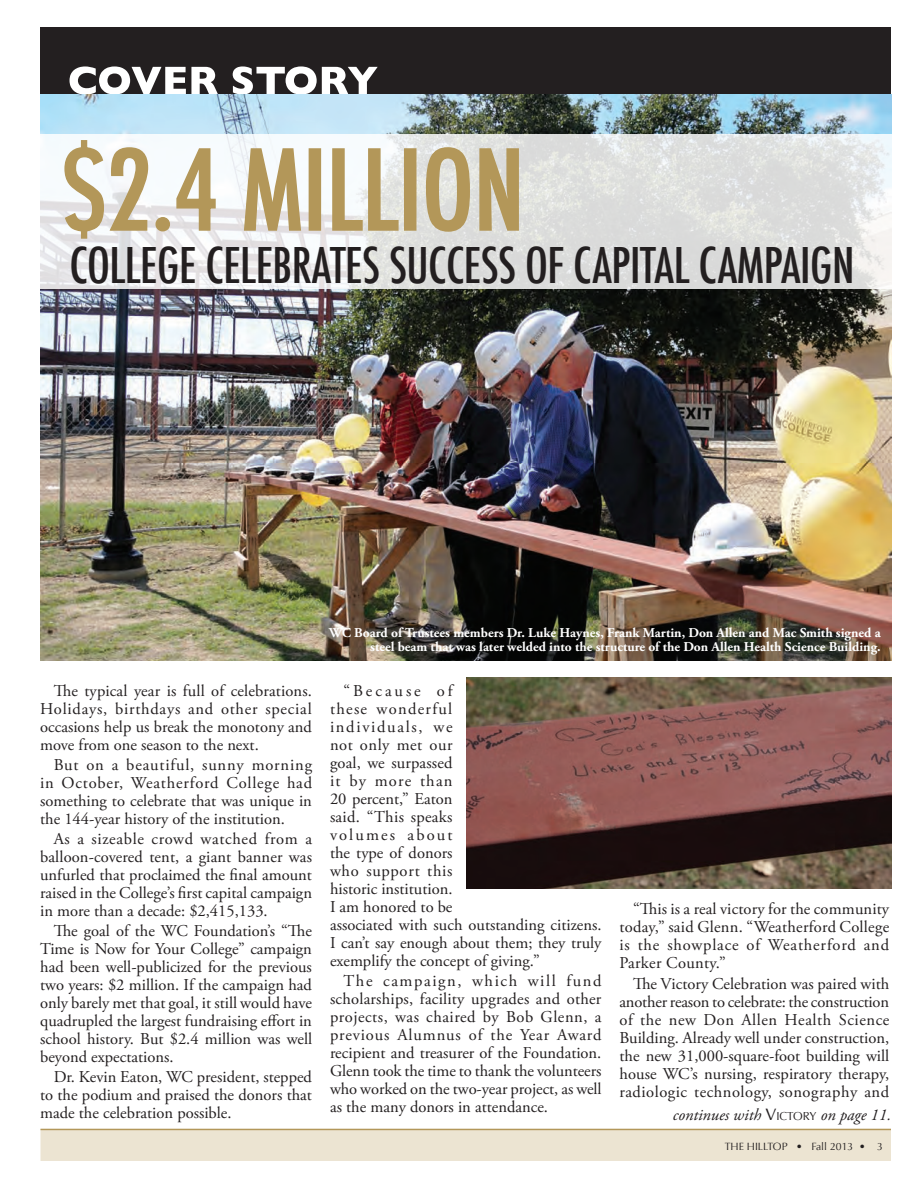
<style>
.page{position:relative;width:918px;height:1188px;background:#fff}
.page>*{position:absolute;margin:0;border:0;box-sizing:border-box;transform-origin:0 0}
.t1{font:500 condensed 48px "Futura";letter-spacing:-.01em;color:#231f20}
.t2{font:16.5px/18px "Adobe Garamond Pro";color:#231f20;text-align:justify}
.t3{font:italic 16.5px "Adobe Garamond Pro";color:#231f20}
.t4{font:700 13.5px/13.5px "Adobe Garamond Pro";color:#fff;text-align:right}
.t5{font:10.5px "Optima";color:#231f20}
.s1{font-family:"Optima";font-style:normal}
.s2{font-family:"Optima";font-style:normal;font-size:11.55px}
</style>
<div class="page">
<div style="left:40px;top:1129px;width:851px;height:32px;background:#ece4d2;border:2px solid #ece4d2"></div>
<hr style="left:40px;top:1129px;width:851px;height:1px;background:#b39759">
<div style="left:40px;top:27px;width:851px;height:68px;background:#231f20"></div>
<svg style="left:70px;top:66px;width:308px;height:29px"></svg>
<img style="left:41px;top:95px;width:850px;height:565px">
<img style="left:466px;top:677px;width:425px;height:212px">
<svg style="left:40px;top:134px;width:851px;height:155px;background:#e2e3e2"></svg>
<svg style="left:64px;top:129px;width:456px;height:114px"></svg>
<h1 class="t1" style="left:70px;top:235px;width:787px">COLLEGE CELEBRATES SUCCESS OF CAPITAL CAMPAIGN</h1>
<p class="t2" style="left:40px;top:682px;width:273px;text-indent:13px">The typical year is full of celebrations.<br>Holidays, birthdays and other special occasions help us break the monotony and move from one season to the next.</p>
<p class="t2" style="left:40px;top:756px;width:273px;text-indent:13px">But on a beautiful, sunny morning in October, Weatherford College had something to celebrate that was unique in the 144-year history of the institution.</p>
<p class="t2" style="left:40px;top:830px;width:273px;text-indent:13px">As a sizeable crowd watched from a balloon-covered tent, a giant banner was unfurled that proclaimed the final amount raised in the College’s first capital campaign in more than a decade: $2,415,133.</p>
<p class="t2" style="left:40px;top:923px;width:274px;text-indent:13px">The goal of the WC Foundation’s “The Time is Now for Your College” campaign had been well-publicized for the previous two years: $2 million. If the campaign had only barely met that goal, it still would have quadrupled the largest fundraising effort in school history. But $2.4 million was well beyond expectations.</p>
<p class="t2" style="left:40px;top:1069px;width:273px;text-indent:13px">Dr. Kevin Eaton, WC president, stepped to the podium and praised the donors that made the celebration possible.</p>
<p class="t4" style="left:329px;top:627px;width:553px">WC Board of Trustees members Dr. Luke Haynes, Frank Martin, Don Allen and Mac Smith signed a steel beam that was later welded into the structure of the Don Allen Health Science Building.</p>
<p class="t2" style="left:330px;top:682px;width:273px;text-align:left;text-indent:13px">“Because of<br>these wonderful<br>individuals, we<br>not only met our<br>goal, we surpassed<br>it by more than<br>20 percent,” Eaton<br>said. “This speaks<br>volumes about<br>the type of donors<br>who support this<br>historic institution.<br>I am honored to be<br>associated with such outstanding citizens.<br>I can’t say enough about them; they truly exemplify the concept of giving.”</p>
<p class="t2" style="left:330px;top:972px;width:273px;text-indent:13px">The campaign, which will fund scholarships, facility upgrades and other projects, was chaired by Bob Glenn, a previous Alumnus of the Year Award recipient and treasurer of the Foundation.<br>Glenn took the time to thank the volunteers who worked on the two-year project, as well as the many donors in attendance.</p>
<p class="t2" style="left:620px;top:901px;width:271px;text-indent:13px">“This is a real victory for the community today,” said Glenn. “Weatherford College is the showplace of Weatherford and Parker County.”</p>
<p class="t2" style="left:620px;top:975px;width:271px;text-indent:13px">The Victory Celebration was paired with another reason to celebrate: the construction of the new Don Allen Health Science Building. Already well under construction, the new 31,000-square-foot building will house WC’s nursing, respiratory therapy, radiologic technology, sonography and</p>
<p class="t3" style="left:673px;top:1105px;width:220px">continues with <span class="s1">V</span><span class="s2">ICTORY</span> on page 11.</p>
<p class="t5" style="left:725px;top:1140px;width:160px">The H ILLTOP • Fall 2013 • 3</p>
</div>
